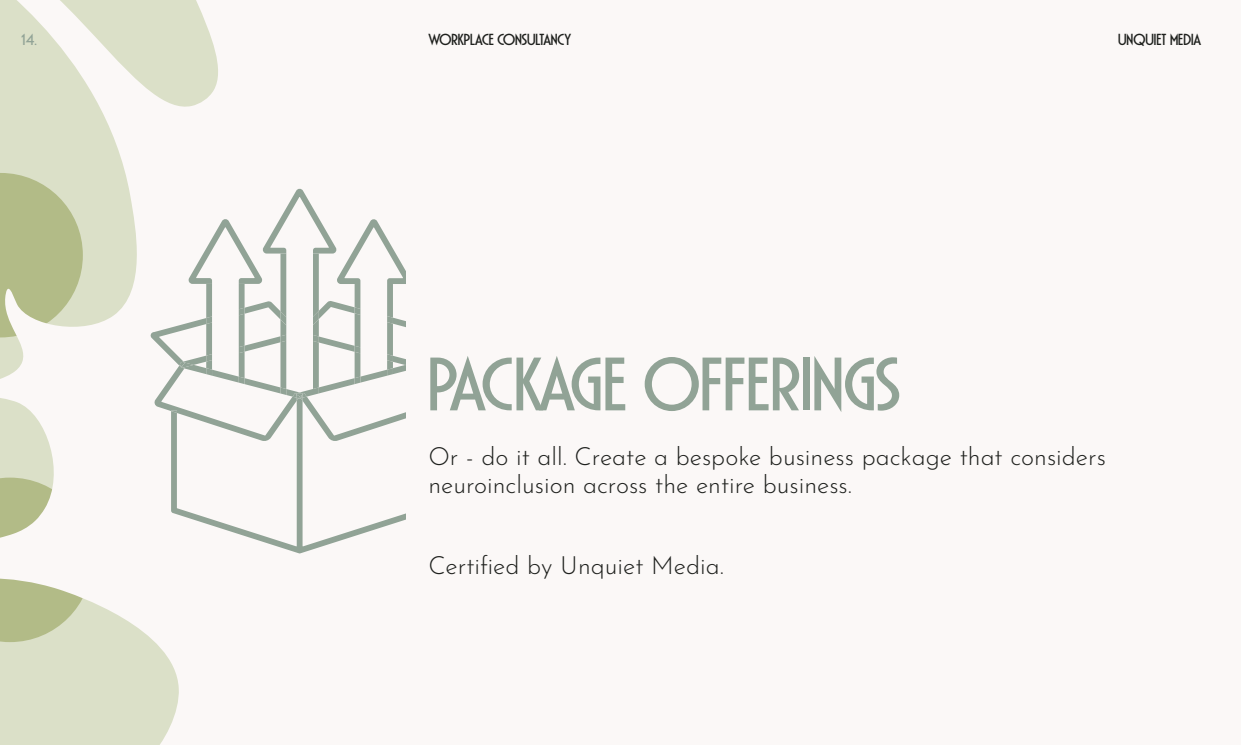
<style>
.page{position:relative;width:1241px;height:745px;background:#fff}
.page>*{position:absolute;margin:0;border:0;box-sizing:border-box;transform-origin:0 0}
.t1{font:100px "LHF Gloria";letter-spacing:-.005em;color:#91a396}
.t2{font:100 25px/27.5px "Josefin Sans";color:#1e201d}
.t3{font:21.25px "LHF Gloria";color:#1e201d}
.t4{font:21.25px "LHF Gloria";color:#91a396}
</style>
<div class="page">
<div style="left:293px;top:0;width:138px;height:744px;background:#fbf8f7"></div>
<svg style="left:0;top:0;width:301px;height:744px"></svg>
<svg style="left:171px;top:441px;width:235px;height:112px"></svg>
<svg style="left:149px;top:188px;width:257px;height:253px"></svg>
<div style="left:406px;top:0;width:834px;height:744px;background:#fbf8f7"></div>
<p class="t4" style="left:21px;top:30px;width:17px">14.</p>
<p class="t3" style="left:428px;top:30px;width:144px">workplace Consultancy</p>
<p class="t3" style="left:1117px;top:30px;width:84px">Unquiet Media</p>
<h1 class="t1" style="left:428px;top:338px;width:474px">Package Offerings</h1>
<p class="t2" style="left:428px;top:440px;width:679px">Or - do it all. Create a bespoke business package that considers neuroinclusion across the entire business.</p>
<p class="t2" style="left:428px;top:549px;width:297px">Certified by Unquiet Media.</p>
</div>
